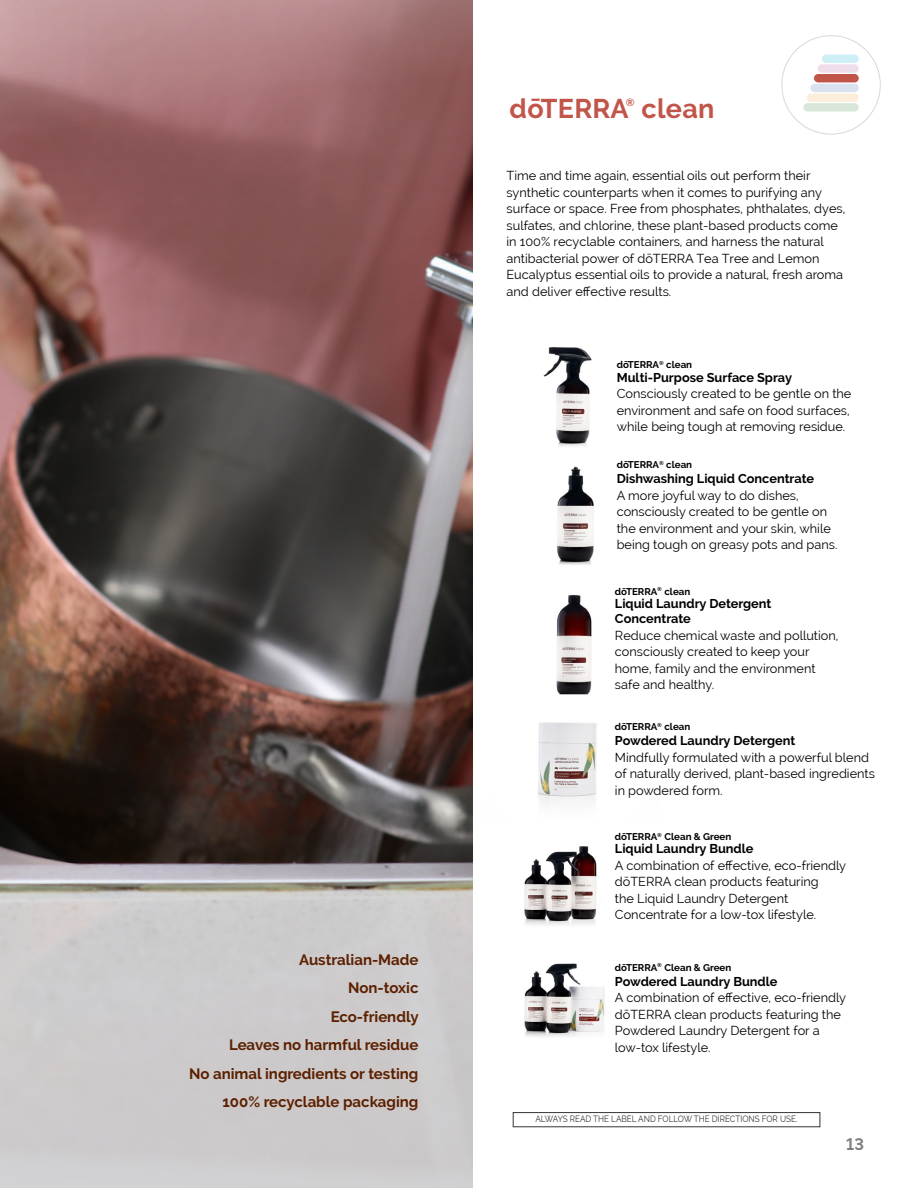
<style>
.page{position:relative;width:918px;height:1188px;background:#fff}
.page>*{position:absolute;margin:0;border:0;box-sizing:border-box;transform-origin:0 0}
.t1{font:700 27px "Raleway";letter-spacing:.01em;color:#c25549}
.t2{font:700 16.5px "Raleway";color:#000}
.t3{font:700 15px/28.5px "Raleway";color:#5c2000;text-align:right}
.t4{font:12.75px/16.5px "Raleway";color:#000}
.t5{font:700 12.75px/15px "Raleway";color:#000}
.t6{font:700 10.5px "Raleway";color:#c25549}
.t7{font:700 9.75px "Raleway";color:#000}
.t8{font:9px "Raleway";color:#000;scale:.9 1}
</style>
<div class="page">
<img style="left:524px;top:722px;width:73px;height:203px">
<img style="left:524px;top:963px;width:81px;height:74px">
<img style="left:557px;top:466px;width:37px;height:99px">
<img style="left:556px;top:594px;width:36px;height:101px">
<img style="left:543px;top:347px;width:49px;height:99px">
<img style="left:0;top:0;width:472px;height:972px">
<div style="left:818px;top:64px;width:41px;height:9px;background:#efddeb;border-radius:4px"></div>
<div style="left:822px;top:55px;width:37px;height:8px;background:#cdeff5;border-radius:4px"></div>
<div style="left:814px;top:74px;width:45px;height:8px;background:#c25549;border-radius:4px"></div>
<div style="left:810px;top:84px;width:49px;height:8px;background:#dbe2ef;border-radius:4px"></div>
<div style="left:807px;top:93px;width:52px;height:9px;background:#fdeddb;border-radius:4px"></div>
<div style="left:803px;top:103px;width:56px;height:9px;background:#d8e7da;border-radius:4px"></div>
<p class="t3" style="left:189px;top:945px;width:231px">Australian-Made<br>Non-toxic<br>Eco-friendly<br>Leaves no harmful residue<br>No animal ingredients or testing<br>100% recyclable packaging</p>
<h1 class="t1" style="left:510px;top:93px;width:121px">dōTERRA</h1>
<p class="t6" style="left:626px;top:97px;width:10px">®</p>
<h1 class="t1" style="left:642px;top:93px;width:74px">clean</h1>
<p class="t4" style="left:507px;top:168px;width:340px">Time and time again, essential oils out perform their synthetic counterparts when it comes to purifying any surface or space. Free from phosphates, phthalates, dyes, sulfates, and chlorine, these plant-based products come in 100% recyclable containers, and harness the natural antibacterial power of dōTERRA Tea Tree and Lemon Eucalyptus essential oils to provide a natural, fresh aroma and deliver effective results.</p>
<p class="t7" style="left:617px;top:359px;width:77px">dōTERRA<sup>®</sup> clean</p>
<p class="t5" style="left:617px;top:370px;width:177px">Multi-Purpose Surface Spray</p>
<p class="t4" style="left:617px;top:385px;width:236px">Consciously created to be gentle on the environment and safe on food surfaces, while being tough at removing residue.</p>
<p class="t7" style="left:617px;top:459px;width:77px">dōTERRA<sup>®</sup> clean</p>
<p class="t5" style="left:617px;top:471px;width:199px">Dishwashing Liquid Concentrate</p>
<p class="t4" style="left:617px;top:487px;width:222px">A more joyful way to do dishes, consciously created to be gentle on the environment and your skin, while being tough on greasy pots and pans.</p>
<p class="t7" style="left:615px;top:586px;width:77px">dōTERRA<sup>®</sup> clean</p>
<p class="t5" style="left:615px;top:596px;width:158px">Liquid Laundry Detergent<br>Concentrate</p>
<p class="t4" style="left:615px;top:627px;width:225px">Reduce chemical waste and pollution, consciously created to keep your home, family and the environment safe and healthy.</p>
<p class="t7" style="left:615px;top:721px;width:77px">dōTERRA<sup>®</sup> clean</p>
<p class="t5" style="left:615px;top:733px;width:182px">Powdered Laundry Detergent</p>
<p class="t4" style="left:615px;top:749px;width:262px">Mindfully formulated with a powerful blend of naturally derived, plant-based ingredients in powdered form.</p>
<p class="t7" style="left:615px;top:831px;width:118px">dōTERRA<sup>®</sup> Clean &amp; Green</p>
<p class="t5" style="left:615px;top:841px;width:140px">Liquid Laundry Bundle</p>
<p class="t4" style="left:615px;top:857px;width:233px">A combination of effective, eco-friendly dōTERRA clean products featuring<br>the Liquid Laundry Detergent Concentrate for a low-tox lifestyle.</p>
<p class="t7" style="left:615px;top:962px;width:118px">dōTERRA<sup>®</sup> Clean &amp; Green</p>
<p class="t5" style="left:615px;top:974px;width:164px">Powdered Laundry Bundle</p>
<p class="t4" style="left:615px;top:989px;width:233px">A combination of effective, eco-friendly dōTERRA clean products featuring the Powdered Laundry Detergent for a low-tox lifestyle.</p>
<p class="t8" style="left:535px;top:1114px;width:293px">ALWAYS READ THE LABEL AND FOLLOW THE DIRECTIONS FOR USE.</p>
<p class="t2" style="left:846px;top:1134px;width:19px">13</p>
</div>
